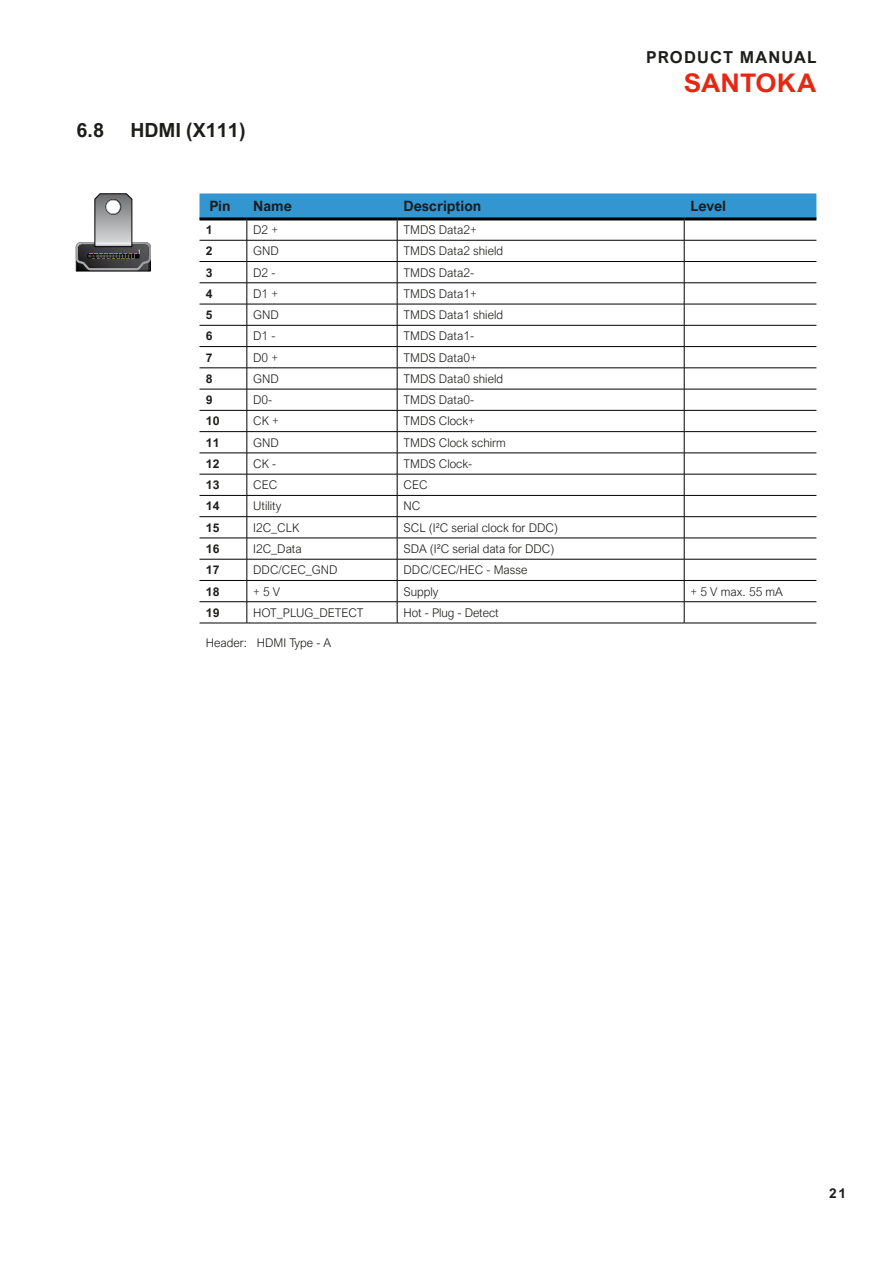
<style>
.page{position:relative;width:893px;height:1263px;background:#fff}
.page>*{position:absolute;margin:0;border:0;box-sizing:border-box;transform-origin:0 0}
.t1{font:700 25.65px "Arial Nova";letter-spacing:.005em;color:#e52713;scale:1.05 1}
.t2{font:700 19.5px "Arial Nova";color:#1d1d1b}
.t3{font:700 16.5px "Arial Nova";letter-spacing:.075em;color:#1d1d1b}
.t4{font:700 14.25px "Arial Nova";color:#1d1d1b}
.t5{font:700 13.5px "Arial Nova";color:#1d1d1b}
.t6{font:300 12px "Arial Nova";color:#1d1d1b}
.t7{font:700 12px "Arial Nova";color:#1d1d1b}
.t8{font:6.75px "Myriad Pro";color:#fff;scale:.94 1}
</style>
<div class="page">
<hr style="left:199px;top:623px;width:48px;height:1px;background:#000">
<hr style="left:247px;top:623px;width:150px;height:1px;background:#000">
<hr style="left:397px;top:623px;width:287px;height:1px;background:#000">
<hr style="left:684px;top:623px;width:132px;height:1px;background:#000">
<svg style="left:199px;top:193px;width:617px;height:430px"></svg>
<hr style="left:684px;top:346px;width:132px;height:1px;background:#000">
<hr style="left:199px;top:217px;width:48px;height:3px;background:#000">
<hr style="left:247px;top:217px;width:150px;height:3px;background:#000">
<hr style="left:397px;top:217px;width:287px;height:3px;background:#000">
<hr style="left:684px;top:217px;width:132px;height:3px;background:#000">
<svg style="left:76px;top:194px;width:75px;height:77px"></svg>
<h2 class="t2" style="left:77px;top:119px;width:29px">6.8</h2>
<h2 class="t2" style="left:131px;top:119px;width:116px">HDMI (X111)</h2>
<h3 class="t3" style="left:646px;top:48px;width:172px">PRODUCT MANUAL</h3>
<h1 class="t1" style="left:684px;top:68px;width:128px">SANTOKA</h1>
<p class="t8" style="left:138px;top:247px;width:5px">1</p>
<p class="t4" style="left:209px;top:198px;width:23px">Pin</p>
<p class="t4" style="left:253px;top:198px;width:40px">Name</p>
<p class="t4" style="left:404px;top:198px;width:79px">Description</p>
<p class="t4" style="left:691px;top:198px;width:37px">Level</p>
<p class="t7" style="left:206px;top:223px;width:8px">1</p>
<p class="t6" style="left:253px;top:223px;width:26px">D2 +</p>
<p class="t6" style="left:404px;top:223px;width:75px">TMDS Data2+</p>
<p class="t7" style="left:206px;top:244px;width:8px">2</p>
<p class="t6" style="left:253px;top:244px;width:27px">GND</p>
<p class="t6" style="left:404px;top:244px;width:101px">TMDS Data2 shield</p>
<p class="t7" style="left:206px;top:265px;width:8px">3</p>
<p class="t6" style="left:253px;top:265px;width:24px">D2 -</p>
<p class="t6" style="left:404px;top:265px;width:72px">TMDS Data2-</p>
<p class="t7" style="left:206px;top:286px;width:8px">4</p>
<p class="t6" style="left:253px;top:287px;width:26px">D1 +</p>
<p class="t6" style="left:404px;top:287px;width:75px">TMDS Data1+</p>
<p class="t7" style="left:206px;top:308px;width:8px">5</p>
<p class="t6" style="left:253px;top:308px;width:27px">GND</p>
<p class="t6" style="left:404px;top:308px;width:101px">TMDS Data1 shield</p>
<p class="t7" style="left:206px;top:329px;width:8px">6</p>
<p class="t6" style="left:253px;top:329px;width:24px">D1 -</p>
<p class="t6" style="left:404px;top:329px;width:72px">TMDS Data1-</p>
<p class="t7" style="left:206px;top:350px;width:8px">7</p>
<p class="t6" style="left:253px;top:351px;width:26px">D0 +</p>
<p class="t6" style="left:404px;top:351px;width:75px">TMDS Data0+</p>
<p class="t7" style="left:206px;top:372px;width:8px">8</p>
<p class="t6" style="left:253px;top:372px;width:27px">GND</p>
<p class="t6" style="left:404px;top:372px;width:101px">TMDS Data0 shield</p>
<p class="t7" style="left:206px;top:393px;width:8px">9</p>
<p class="t6" style="left:253px;top:393px;width:21px">D0-</p>
<p class="t6" style="left:404px;top:393px;width:72px">TMDS Data0-</p>
<p class="t7" style="left:206px;top:414px;width:15px">10</p>
<p class="t6" style="left:253px;top:414px;width:27px">CK +</p>
<p class="t6" style="left:404px;top:414px;width:73px">TMDS Clock+</p>
<p class="t7" style="left:206px;top:435px;width:15px">11</p>
<p class="t6" style="left:253px;top:436px;width:27px">GND</p>
<p class="t6" style="left:404px;top:436px;width:104px">TMDS Clock schirm</p>
<p class="t7" style="left:206px;top:457px;width:15px">12</p>
<p class="t6" style="left:253px;top:457px;width:24px">CK -</p>
<p class="t6" style="left:404px;top:457px;width:70px">TMDS Clock-</p>
<p class="t7" style="left:206px;top:478px;width:15px">13</p>
<p class="t6" style="left:253px;top:478px;width:26px">CEC</p>
<p class="t6" style="left:404px;top:478px;width:26px">CEC</p>
<p class="t7" style="left:206px;top:499px;width:15px">14</p>
<p class="t6" style="left:253px;top:499px;width:30px">Utility</p>
<p class="t6" style="left:404px;top:499px;width:18px">NC</p>
<p class="t7" style="left:206px;top:520px;width:15px">15</p>
<p class="t6" style="left:253px;top:521px;width:48px">I2C_CLK</p>
<p class="t6" style="left:404px;top:521px;width:156px">SCL (I²C serial clock for DDC)</p>
<p class="t7" style="left:206px;top:542px;width:15px">16</p>
<p class="t6" style="left:253px;top:542px;width:50px">I2C_Data</p>
<p class="t6" style="left:404px;top:542px;width:152px">SDA (I²C serial data for DDC)</p>
<p class="t7" style="left:206px;top:563px;width:15px">17</p>
<p class="t6" style="left:253px;top:563px;width:86px">DDC/CEC_GND</p>
<p class="t6" style="left:404px;top:563px;width:125px">DDC/CEC/HEC - Masse</p>
<p class="t7" style="left:206px;top:584px;width:15px">18</p>
<p class="t6" style="left:253px;top:584px;width:29px">+ 5 V</p>
<p class="t6" style="left:404px;top:584px;width:36px">Supply</p>
<p class="t6" style="left:691px;top:584px;width:94px">+ 5 V max. 55 mA</p>
<p class="t7" style="left:206px;top:605px;width:15px">19</p>
<p class="t6" style="left:253px;top:606px;width:112px">HOT_PLUG_DETECT</p>
<p class="t6" style="left:404px;top:606px;width:97px">Hot - Plug - Detect</p>
<p class="t6" style="left:206px;top:635px;width:127px">Header: HDMI Type - A</p>
<p class="t5" style="left:829px;top:1186px;width:19px">21</p>
</div>
